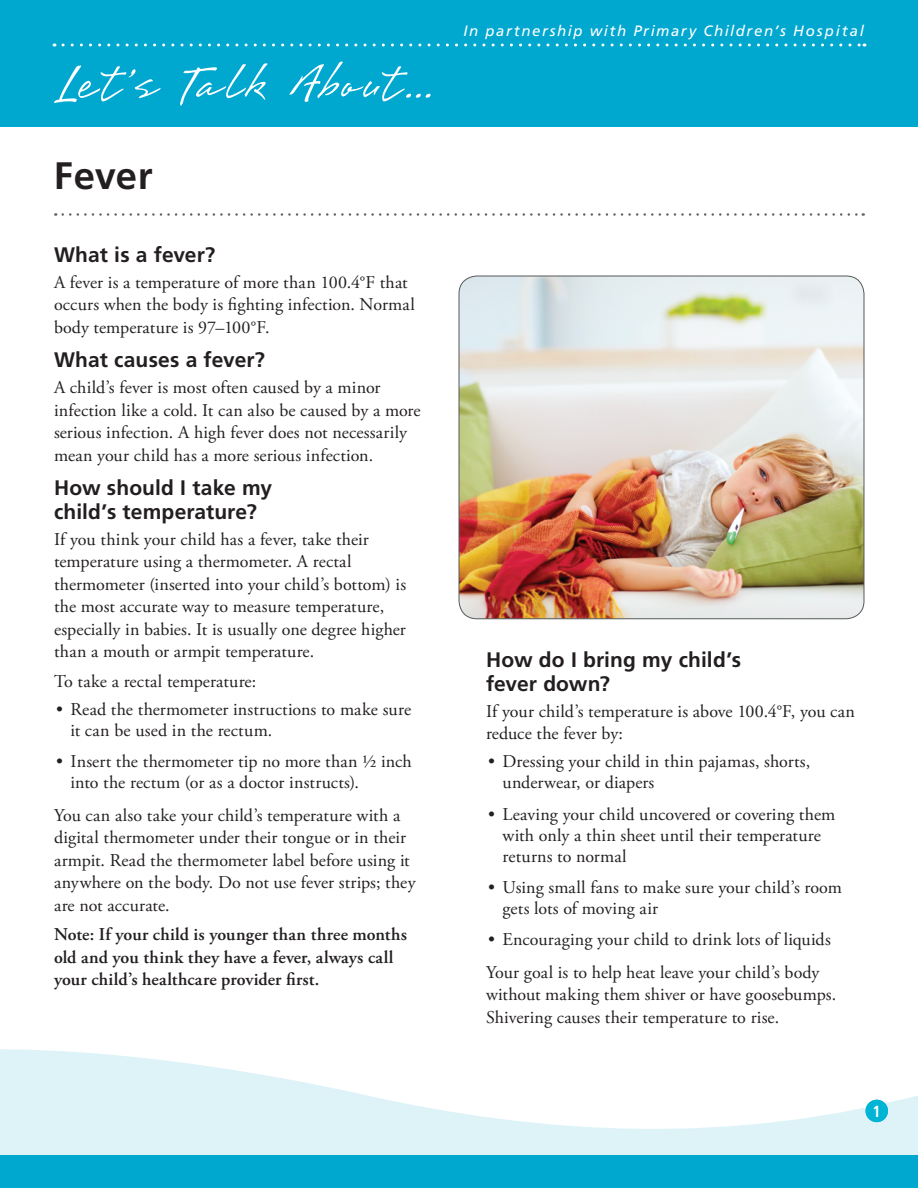
<style>
.page{position:relative;width:918px;height:1188px;background:#fff}
.page>*{position:absolute;margin:0;border:0;box-sizing:border-box;transform-origin:0 0}
.Title__h1{font:700 38.25px "Frutiger LT Std";letter-spacing:.005em;color:#231f20}
.Level_1__h2{font:700 21px/24px "Frutiger LT Std";letter-spacing:.005em;color:#231f20}
.Main__p{font:18px/22.5px "Adobe Garamond Pro";letter-spacing:.005em;color:#231f20}
.Main__p-2{font:600 18px/22.5px "Adobe Garamond Pro";letter-spacing:.01em;color:#231f20}
.Page_number{font:700 condensed 16.2px "Frutiger LT Std";color:#fff}
.t1{font:italic 15px "Frutiger LT Std";letter-spacing:.105em;color:#fff}
</style>
<div class="page">
<div style="left:0;top:0;width:918px;height:127px;background:#00a7cf"></div>
<svg style="left:63px;top:44px;width:802px;height:2px"></svg>
<svg style="left:54px;top:62px;width:377px;height:44px"></svg>
<svg style="left:0;top:1049px;width:918px;height:139px"></svg>
<div style="left:866px;top:1100px;width:22px;height:22px;background:#00b4d6;border-radius:50%"></div>
<svg style="left:63px;top:213px;width:801px;height:3px"></svg>
<img style="left:459px;top:276px;width:405px;height:343px">
<div style="left:459px;top:276px;width:405px;height:343px;border:1px solid #57585a;border-radius:18px"></div>
<p class="t1" style="left:463px;top:22px;width:402px">In partnership with Primary Children’s Hospital</p>
<p class="Title__h1" style="left:54px;top:154px;width:100px">Fever</p>
<p class="Level_1__h2" style="left:54px;top:243px;width:163px">What is a fever?</p>
<p class="Main__p" style="left:54px;top:271px;width:362px">A fever is a temperature of more than 100.4°F that occurs when the body is fighting infection. Normal body temperature is 97–100°F.</p>
<p class="Level_1__h2" style="left:54px;top:348px;width:212px">What causes a fever?</p>
<p class="Main__p" style="left:54px;top:377px;width:368px">A child’s fever is most often caused by a minor infection like a cold. It can also be caused by a more serious infection. A high fever does not necessarily mean your child has a more serious infection.</p>
<p class="Level_1__h2" style="left:54px;top:476px;width:220px">How should I take my child’s temperature?</p>
<p class="Main__p" style="left:54px;top:528px;width:354px">If you think your child has a fever, take their temperature using a thermometer. A rectal thermometer (inserted into your child’s bottom) is the most accurate way to measure temperature, especially in babies. It is usually one degree higher than a mouth or armpit temperature.</p>
<p class="Main__p" style="left:54px;top:671px;width:204px">To take a rectal temperature:</p>
<p class="Main__p" style="left:70px;top:699px;width:342px;line-height:21px;text-indent:-14px">• Read the thermometer instructions to make sure it can be used in the rectum.</p>
<p class="Main__p" style="left:70px;top:752px;width:343px;line-height:21px;text-indent:-14px">• Insert the thermometer tip no more than ½ inch into the rectum (or as a doctor instructs).</p>
<p class="Main__p" style="left:54px;top:805px;width:363px">You can also take your child’s temperature with a digital thermometer under their tongue or in their armpit. Read the thermometer label before using it anywhere on the body. Do not use fever strips; they are not accurate.</p>
<p class="Main__p-2" style="left:54px;top:924px;width:354px">Note: If your child is younger than three months old and you think they have a fever, always call your child’s healthcare provider first.</p>
<p class="Level_1__h2" style="left:486px;top:648px;width:257px">How do I bring my child’s fever down?</p>
<p class="Main__p" style="left:486px;top:700px;width:371px">If your child’s temperature is above 100.4°F, you can reduce the fever by:</p>
<p class="Main__p" style="left:502px;top:752px;width:309px;line-height:21px;text-indent:-14px">• Dressing your child in thin pajamas, shorts, underwear, or diapers</p>
<p class="Main__p" style="left:502px;top:804px;width:334px;line-height:21px;text-indent:-14px">• Leaving your child uncovered or covering them with only a thin sheet until their temperature returns to normal</p>
<p class="Main__p" style="left:502px;top:877px;width:341px;line-height:21px;text-indent:-14px">• Using small fans to make sure your child’s room gets lots of moving air</p>
<p class="Main__p" style="left:488px;top:929px;width:344px">• Encouraging your child to drink lots of liquids</p>
<p class="Main__p" style="left:486px;top:962px;width:352px">Your goal is to help heat leave your child’s body without making them shiver or have goosebumps.<br>Shivering causes their temperature to rise.</p>
<p class="Page_number" style="left:873px;top:1101px;width:10px">1</p>
</div>
